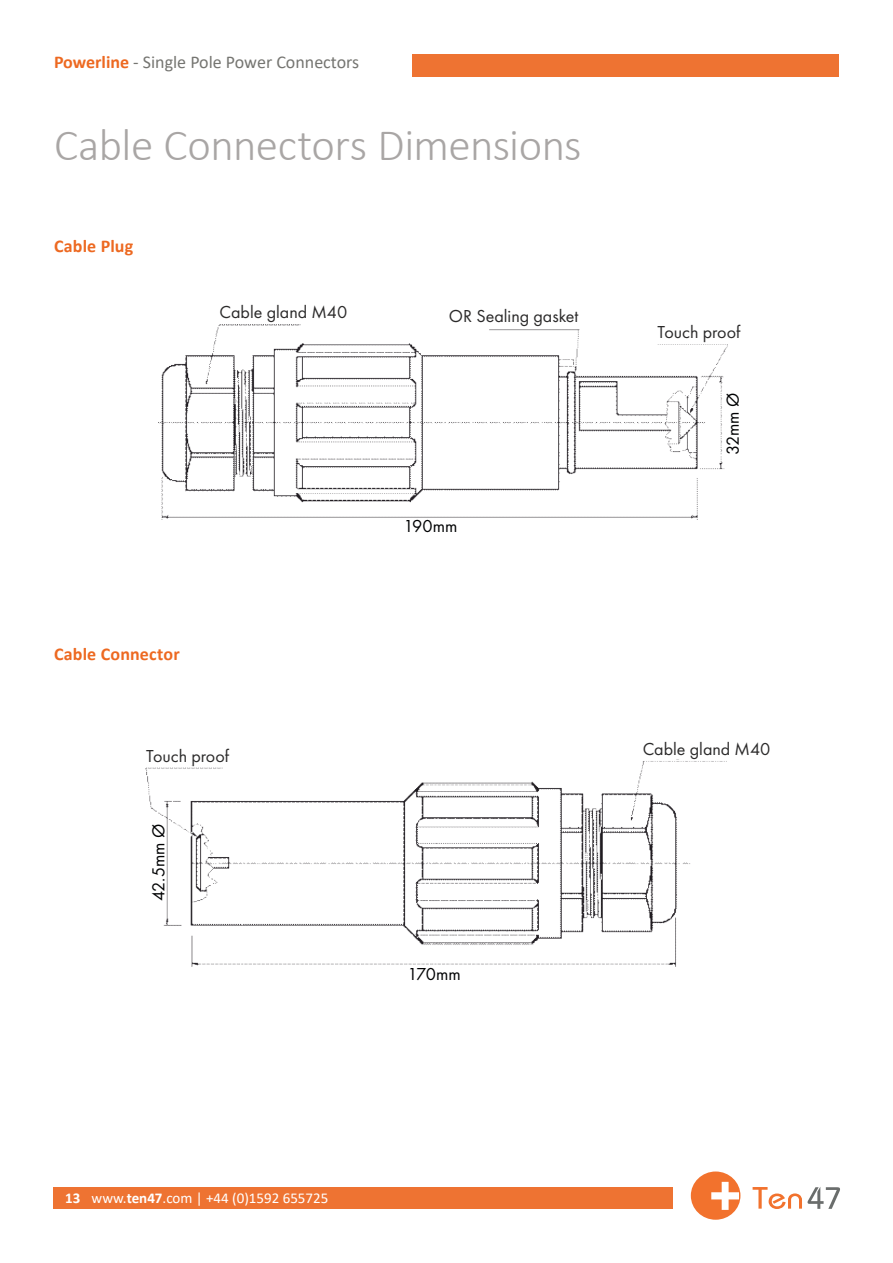
<style>
.page{position:relative;width:893px;height:1263px;background:#fff}
.page>*{position:absolute;margin:0;border:0;box-sizing:border-box;transform-origin:0 0}
.t1{font:300 45px "Calibri";letter-spacing:-.01em;color:#a9a6a5}
.t2{font:18px "Futura PT";color:#2b2a2a}
.t3{font:18px "Calibri";color:#757571}
.t4{font:700 18px "Calibri";letter-spacing:.01em;color:#ed6921}
.t5{font:18px "Futura PT";letter-spacing:-.005em;color:#010203}
.t6{font:15px "Calibri";color:#fff}
.s1{font-weight:700;color:#ed6921}
.s2{font-weight:700}
</style>
<div class="page">
<div style="left:53px;top:1187px;width:619px;height:22px;background:#ee7332"></div>
<div style="left:691px;top:1171px;width:49px;height:49px;background:#f2722d;border-radius:50%"></div>
<svg style="left:711px;top:1182px;width:28px;height:28px"></svg>
<svg style="left:753px;top:1187px;width:87px;height:22px"></svg>
<div style="left:413px;top:54px;width:426px;height:22px;background:#ee7332"></div>
<img style="left:159px;top:324px;width:569px;height:196px">
<img style="left:146px;top:759px;width:581px;height:208px">
<p class="t3" style="left:54px;top:49px;width:307px"><span class="s1">Powerline</span> - Single Pole Power Connectors</p>
<h1 class="t1" style="left:54px;top:117px;width:529px">Cable Connectors Dimensions</h1>
<p class="t4" style="left:54px;top:233px;width:81px">Cable Plug</p>
<p class="t2" style="left:220px;top:301px;width:129px">Cable gland M40</p>
<p class="t2" style="left:449px;top:306px;width:131px">OR Sealing gasket</p>
<p class="t4" style="left:54px;top:641px;width:127px">Cable Connector</p>
<p class="t2" style="left:146px;top:746px;width:84px">Touch proof</p>
<p class="t5" style="left:148px;top:901px;width:79px;rotate:-90deg">42.5mm Ø</p>
<p class="t5" style="left:403px;top:516px;width:56px">190mm</p>
<p class="t5" style="left:408px;top:964px;width:55px">170mm</p>
<p class="t2" style="left:657px;top:321px;width:84px">Touch proof</p>
<p class="t5" style="left:722px;top:455px;width:64px;rotate:-90deg">32mm Ø</p>
<p class="t2" style="left:643px;top:738px;width:129px">Cable gland M40</p>
<p class="t6" style="left:65px;top:1187px;width:265px"><span class="s2">13</span> www.<span class="s2">ten47</span>.com | +44 (0)1592 655725</p>
</div>
